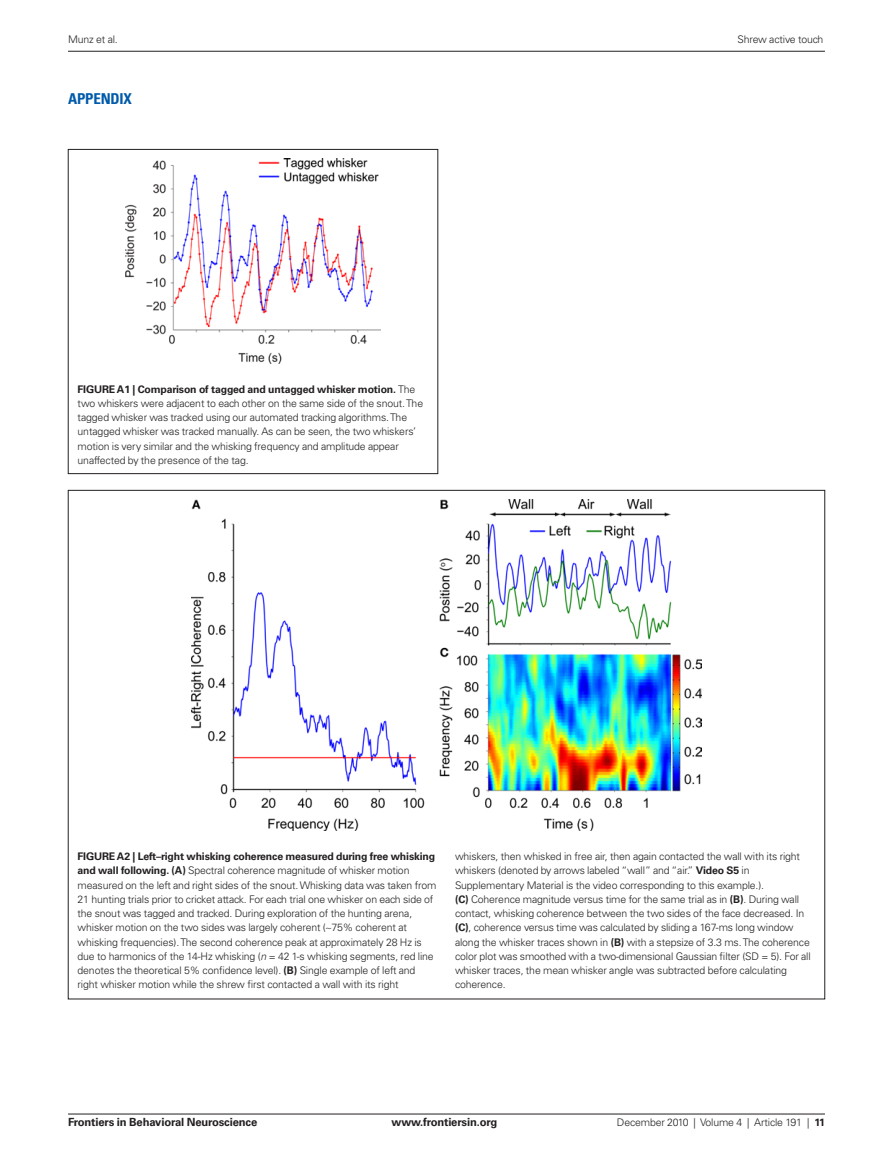
<style>
.page{position:relative;width:893px;height:1170px;background:#fff}
.page>*{position:absolute;margin:0;border:0;box-sizing:border-box;transform-origin:0 0}
.t1{font:700 condensed 15px "Univers";color:#015aaa}
.t2{font:700 11.25px "Univers";letter-spacing:-.015em;color:#231f20}
.t3{font:300 10.5px/14.2px "Univers";letter-spacing:-.015em;color:#231f20}
.s1{font-weight:700}
.s2{font-style:italic}
</style>
<div class="page">
<hr style="left:68px;top:1113px;width:757px;height:1px;background:#231f20">
<hr style="left:68px;top:51px;width:757px;height:1px;background:#231f20">
<div style="left:68px;top:149px;width:370px;height:325px;border:1px solid #231f20"></div>
<img style="left:125px;top:159px;width:256px;height:204px">
<img style="left:191px;top:499px;width:511px;height:331px">
<p class="t3" style="left:68px;top:32px;width:51px">Munz et al.</p>
<p class="t3" style="left:737px;top:32px;width:87px">Shrew active touch</p>
<h1 class="t1" style="left:68px;top:89px;width:10px">APPEND</h1>
<h1 class="t1" style="left:120px;top:89px;width:14px">IX</h1>
<p class="t3" style="left:78px;top:381px;width:347px"><span class="s1">Figure A1 | Comparison of tagged and untagged whisker motion.</span> The two whiskers were adjacent to each other on the same side of the snout. The tagged whisker was tracked using our automated tracking algorithms. The untagged whisker was tracked manually. As can be seen, the two whiskers’ motion is very similar and the whisking frequency and amplitude appear unaffected by the presence of the tag.</p>
<p class="t3" style="left:78px;top:849px;width:360px"><span class="s1">Figure A2 | Left–right whisking coherence measured during free whisking and wall following. (A)</span> Spectral coherence magnitude of whisker motion measured on the left and right sides of the snout. Whisking data was taken from 21 hunting trials prior to cricket attack. For each trial one whisker on each side of the snout was tagged and tracked. During exploration of the hunting arena, whisker motion on the two sides was largely coherent (∼75% coherent at whisking frequencies). The second coherence peak at approximately 28 Hz is due to harmonics of the 14-Hz whisking (<span class="s2">n</span> = 42 1-s whisking segments, red line denotes the theoretical 5% confidence level). <span class="s1">(B)</span> Single example of left and right whisker motion while the shrew first contacted a wall with its right</p>
<p class="t3" style="left:455px;top:849px;width:357px">whiskers, then whisked in free air, then again contacted the wall with its right whiskers (denoted by arrows labeled “wall” and “air.” <span class="s1">Video S5</span> in Supplementary Material is the video corresponding to this example.).<br><span class="s1">(C)</span> Coherence magnitude versus time for the same trial as in <span class="s1">(B)</span>. During wall contact, whisking coherence between the two sides of the face decreased. In <span class="s1">(C)</span>, coherence versus time was calculated by sliding a 167-ms long window along the whisker traces shown in <span class="s1">(B)</span> with a stepsize of 3.3 ms. The coherence color plot was smoothed with a two-dimensional Gaussian filter (SD = 5). For all whisker traces, the mean whisker angle was subtracted before calculating coherence.</p>
<p class="t2" style="left:68px;top:1115px;width:191px">Frontiers in Behavioral Neuroscience</p>
<p class="t2" style="left:392px;top:1115px;width:107px">www.frontiersin.org</p>
<p class="t3" style="left:617px;top:1115px;width:210px">December 2010 | Volume 4 | Article 191 | <span class="s1">11</span></p>
</div>
